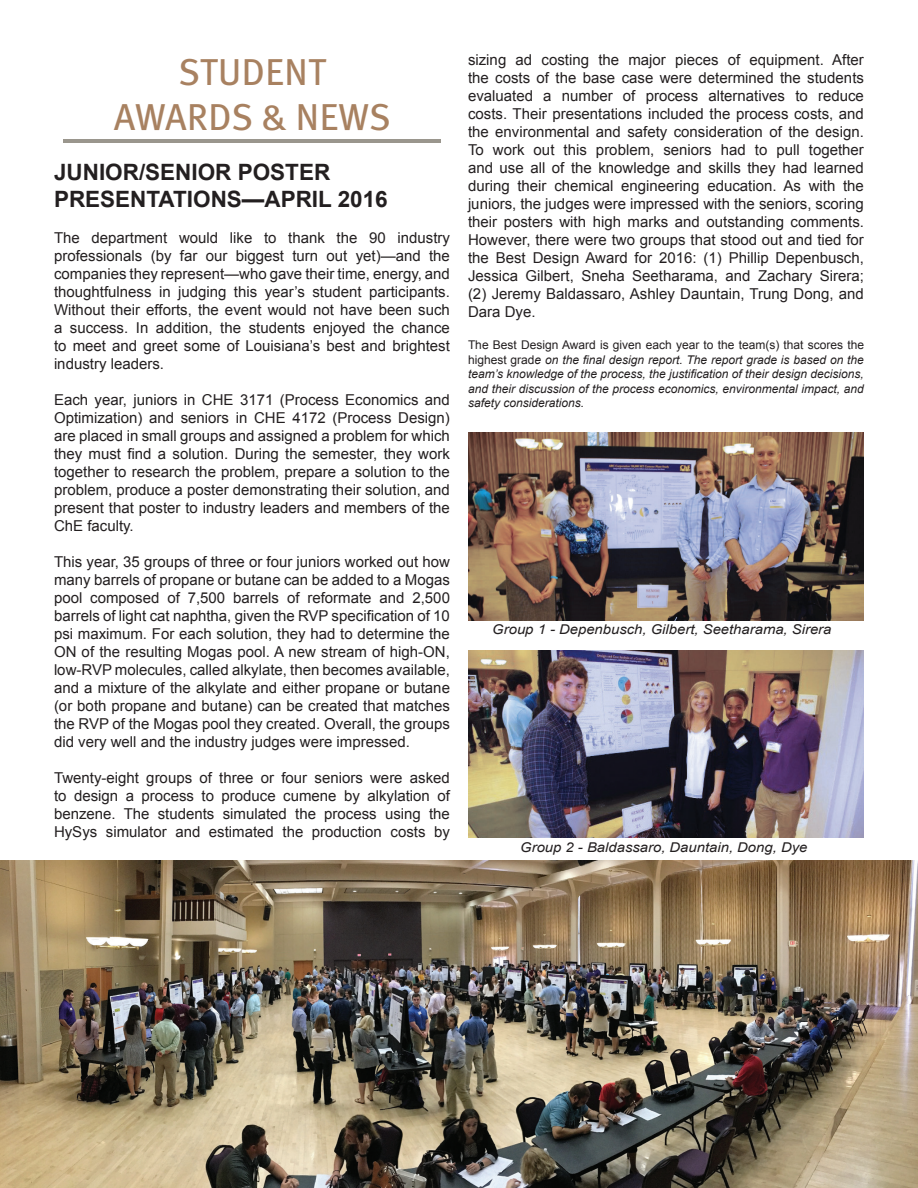
<style>
.page{position:relative;width:918px;height:1188px;background:#fff}
.page>*{position:absolute;margin:0;border:0;box-sizing:border-box;transform-origin:0 0}
.t1{font:37.5px/45px "Meta OT";color:#966740;text-align:center}
.t2{font:700 22.5px/27px "Arial";color:#231f20}
.t3{font:15px/18px "Arial";color:#231f20;text-align:justify}
.t4{font:italic 13.5px "Arial";color:#231f20;scale:1.1 1}
.t5{font:italic 12px/14.4px "Arial";color:#231f20;text-align:justify}
.s1{font-style:normal}
</style>
<div class="page">
<hr style="left:63px;top:139px;width:378px;height:4px;background:#9a968d">
<img style="left:468px;top:433px;width:396px;height:187px">
<img style="left:0;top:860px;width:918px;height:328px">
<img style="left:468px;top:651px;width:396px;height:187px">
<h1 class="t1" style="left:114px;top:50px;width:279px">STUDENT<br>AWARDS &amp; NEWS</h1>
<p class="t2" style="left:54px;top:159px;width:335px">JUNIOR/SENIOR POSTER<br>PRESENTATIONS—APRIL 2016</p>
<p class="t3" style="left:54px;top:229px;width:398px">The department would like to thank the 90 industry professionals (by far our biggest turn out yet)—and the companies they represent—who gave their time, energy, and thoughtfulness in judging this year’s student participants.<br>Without their efforts, the event would not have been such a success. In addition, the students enjoyed the chance to meet and greet some of Louisiana’s best and brightest industry leaders.</p>
<p class="t3" style="left:54px;top:391px;width:397px">Each year, juniors in CHE 3171 (Process Economics and Optimization) and seniors in CHE 4172 (Process Design) are placed in small groups and assigned a problem for which they must find a solution. During the semester, they work together to research the problem, prepare a solution to the problem, produce a poster demonstrating their solution, and present that poster to industry leaders and members of the ChE faculty.</p>
<p class="t3" style="left:54px;top:553px;width:398px">This year, 35 groups of three or four juniors worked out how many barrels of propane or butane can be added to a Mogas pool composed of 7,500 barrels of reformate and 2,500 barrels of light cat naphtha, given the RVP specification of 10 psi maximum. For each solution, they had to determine the ON of the resulting Mogas pool. A new stream of high-ON, low-RVP molecules, called alkylate, then becomes available, and a mixture of the alkylate and either propane or butane (or both propane and butane) can be created that matches the RVP of the Mogas pool they created. Overall, the groups did very well and the industry judges were impressed.</p>
<p class="t3" style="left:54px;top:769px;width:397px">Twenty-eight groups of three or four seniors were asked to design a process to produce cumene by alkylation of benzene. The students simulated the process using the HySys simulator and estimated the production costs by</p>
<p class="t3" style="left:468px;top:51px;width:398px">sizing ad costing the major pieces of equipment. After the costs of the base case were determined the students evaluated a number of process alternatives to reduce costs. Their presentations included the process costs, and the environmental and safety consideration of the design.<br>To work out this problem, seniors had to pull together and use all of the knowledge and skills they had learned during their chemical engineering education. As with the juniors, the judges were impressed with the seniors, scoring their posters with high marks and outstanding comments.<br>However, there were two groups that stood out and tied for the Best Design Award for 2016: (1) Phillip Depenbusch, Jessica Gilbert, Sneha Seetharama, and Zachary Sirera; (2) Jeremy Baldassaro, Ashley Dauntain, Trung Dong, and Dara Dye.</p>
<p class="t5" style="left:468px;top:338px;width:398px"><span class="s1">The Best Design Award is given each year to the team(s) that scores the highest grad</span>e on the final design report. The report grade is based on the team’s knowledge of the process, the justification of their design decisions, and their discussion of the process economics, environmental impact, and safety considerations.</p>
<p class="t4" style="left:492px;top:621px;width:310px">Group 1 - Depenbusch, Gilbert, Seetharama, Sirera</p>
<p class="t4" style="left:520px;top:839px;width:263px">Group 2 - Baldassaro, Dauntain, Dong, Dye</p>
</div>
